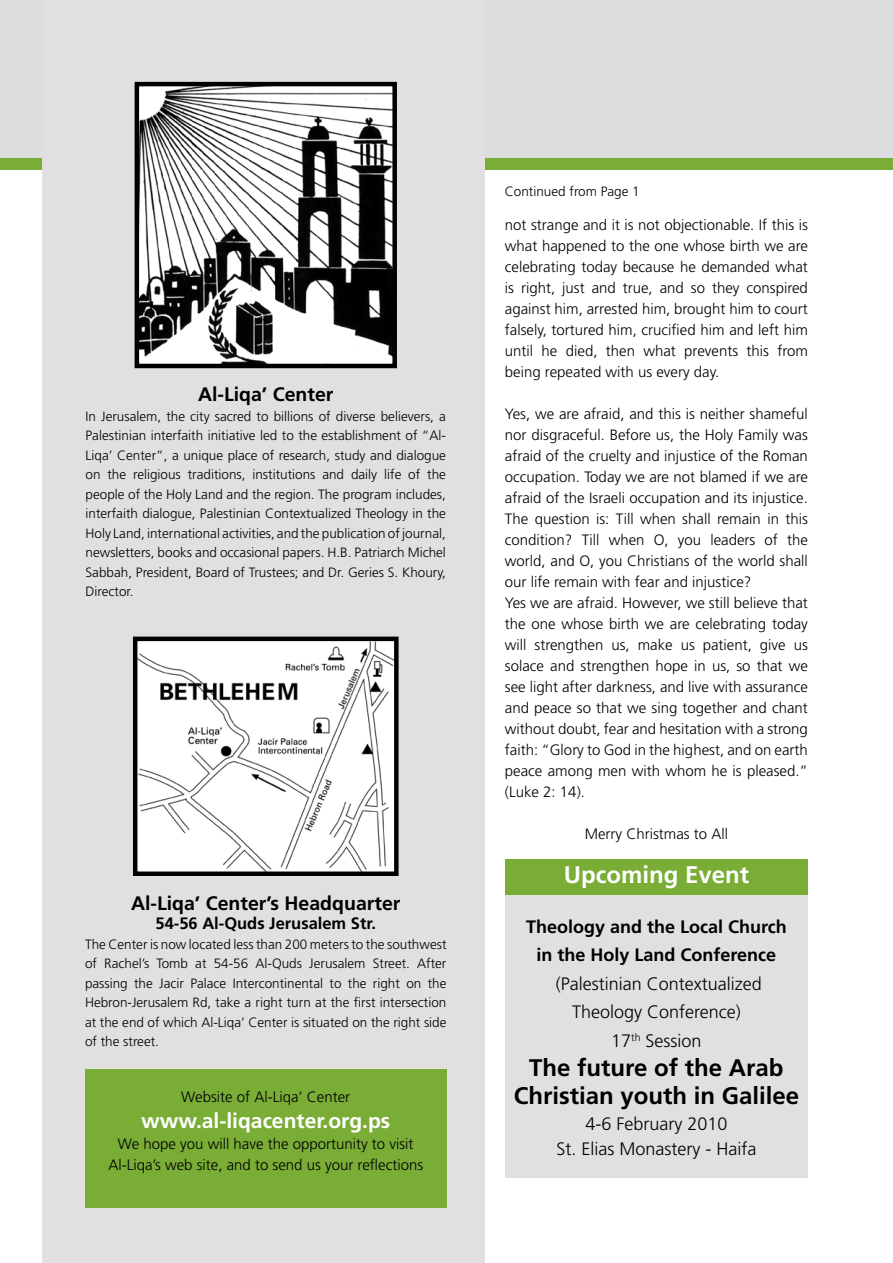
<style>
.page{position:relative;width:893px;height:1263px;background:#fff}
.page>*{position:absolute;margin:0;border:0;box-sizing:border-box;transform-origin:0 0}
.t1{font:700 24px/28.8px "Frutiger";color:#000;text-align:center}
.t2{font:700 24px "Frutiger";color:#fff}
.t3{font:700 21px "Frutiger";color:#fff}
.t4{font:700 19.5px "Frutiger";color:#000}
.t5{font:300 18px/28.5px "Frutiger";color:#000;text-align:center}
.t6{font:700 18px/28.5px "Frutiger";color:#000;text-align:center}
.t7{font:700 16.5px "Frutiger";color:#000}
.t8{font:300 15px/21px "Frutiger";color:#000;text-align:center}
.t9{font:300 13.5px/19.5px "Frutiger";color:#000;text-align:justify}
</style>
<div class="page">
<div style="left:0;top:0;width:893px;height:169px;background:#dcddde"></div>
<div style="left:0;top:158px;width:893px;height:12px;background:#79ad36"></div>
<div style="left:42px;top:0;width:443px;height:1263px;background:#e0e0e0"></div>
<div style="left:85px;top:1069px;width:361px;height:139px;background:#79ad36"></div>
<div style="left:505px;top:889px;width:303px;height:289px;background:#e0e0e0"></div>
<div style="left:505px;top:859px;width:303px;height:35px;background:#79ad36"></div>
<img style="left:138px;top:642px;width:256px;height:229px">
<div style="left:133px;top:637px;width:266px;height:239px;border:4px solid #000"></div>
<img style="left:140px;top:87px;width:252px;height:276px">
<div style="left:135px;top:82px;width:262px;height:286px;border:4px solid #000"></div>
<h3 class="t4" style="left:198px;top:383px;width:137px">Al-Liqa’ Center</h3>
<p class="t9" style="left:86px;top:406px;width:362px">In Jerusalem, the city sacred to billions of diverse believers, a Palestinian interfaith initiative led to the establishment of “Al-Liqa’ Center”, a unique place of research, study and dialogue on the religious traditions, institutions and daily life of the people of the Holy Land and the region. The program includes, interfaith dialogue, Palestinian Contextualized Theology in the Holy Land, international activities, and the publication of journal, newsletters, books and occasional papers. H.B. Patriarch Michel Sabbah, President, Board of Trustees; and Dr. Geries S. Khoury, Director.</p>
<h3 class="t4" style="left:131px;top:891px;width:271px">Al-Liqa’ Center’s Headquarter</h3>
<p class="t7" style="left:156px;top:914px;width:222px">54-56 Al-Quds Jerusalem Str.</p>
<p class="t9" style="left:85px;top:934px;width:363px">The Center is now located less than 200 meters to the southwest of Rachel’s Tomb at 54-56 Al-Quds Jerusalem Street. After passing the Jacir Palace Intercontinental to the right on the Hebron-Jerusalem Rd, take a right turn at the first intersection at the end of which Al-Liqa’ Center is situated on the right side of the street.</p>
<p class="t8" style="left:181px;top:1086px;width:170px">Website of Al-Liqa’ Center</p>
<h2 class="t3" style="left:141px;top:1108px;width:250px">www.al-liqacenter.org.ps</h2>
<p class="t8" style="left:108px;top:1133px;width:316px">We hope you will have the opportunity to visit<br>Al-Liqa’s web site, and to send us your reflections</p>
<p class="t9" style="left:505px;top:181px;width:136px">Continued from Page 1</p>
<p class="t8" style="left:505px;top:214px;width:304px;text-align:justify">not strange and it is not objectionable. If this is what happened to the one whose birth we are celebrating today because he demanded what is right, just and true, and so they conspired against him, arrested him, brought him to court falsely, tortured him, crucified him and left him until he died, then what prevents this from being repeated with us every day.</p>
<p class="t8" style="left:505px;top:403px;width:304px;text-align:left">Yes, we are afraid, and this is neither shameful nor disgraceful. Before us, the Holy Family was afraid of the cruelty and injustice of the Roman occupation. Today we are not blamed if we are afraid of the Israeli occupation and its injustice.<br>The question is: Till when shall remain in this condition? Till when O, you leaders of the world, and O, you Christians of the world shall our life remain with fear and injustice?<br>Yes we are afraid. However, we still believe that the one whose birth we are celebrating today will strengthen us, make us patient, give us solace and strengthen hope in us, so that we see light after darkness, and live with assurance and peace so that we sing together and chant without doubt, fear and hesitation with a strong faith: “Glory to God in the highest, and on earth peace among men with whom he is pleased.” (Luke 2: 14).</p>
<p class="t8" style="left:585px;top:823px;width:145px">Merry Christmas to All</p>
<h1 class="t2" style="left:564px;top:860px;width:187px">Upcoming Event</h1>
<p class="t6" style="left:526px;top:912px;width:262px">Theology and the Local Church in the Holy Land Conference</p>
<p class="t5" style="left:556px;top:969px;width:208px">(Palestinian Contextualized<br>Theology Conference)<br>17<sup>th</sup> Session</p>
<h1 class="t1" style="left:514px;top:1053px;width:287px">The future of the Arab<br>Christian youth in Galilee</h1>
<p class="t5" style="left:556px;top:1111px;width:201px;line-height:25.5px">4-6 February 2010<br>St. Elias Monastery - Haifa</p>
</div>
